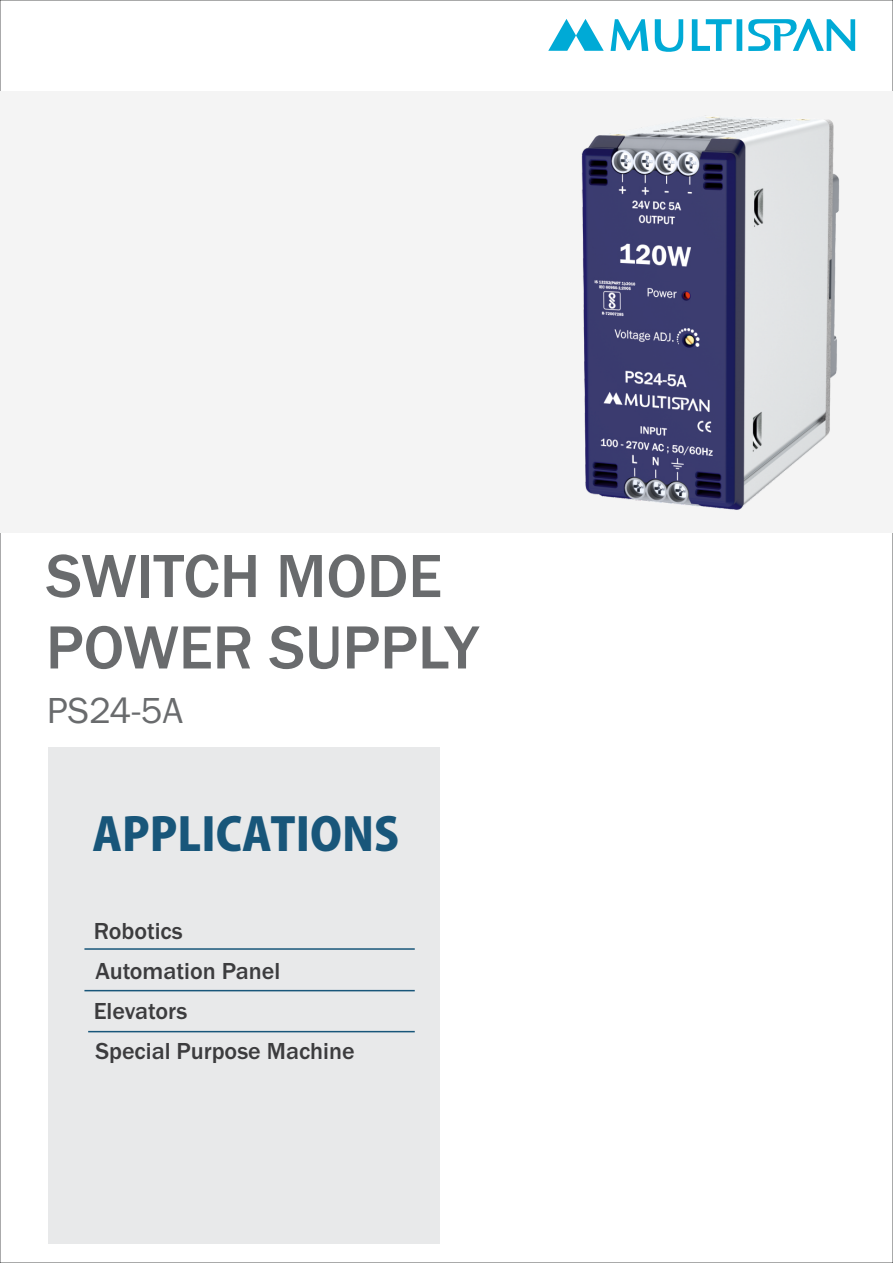
<style>
.page{position:relative;width:893px;height:1263px;background:#fff}
.page>*{position:absolute;margin:0;border:0;box-sizing:border-box;transform-origin:0 0}
.t1{font:500 63px/71.4px "Franklin Gothic";color:#696b6d}
.t2{font:800 45px "Koz Go Pro";color:#18567a}
.t3{font:37.5px "Franklin Gothic";color:#696b6d}
.t4{font:500 24px/40.3px "Franklin Gothic";color:#3c3c3e}
</style>
<div class="page">
<svg style="left:548px;top:19px;width:307px;height:33px"></svg>
<div style="left:0;top:92px;width:893px;height:441px;background:#f4f4f4"></div>
<div style="left:48px;top:748px;width:392px;height:496px;background:#e8e9ea"></div>
<svg style="left:84px;top:948px;width:331px;height:2px"></svg>
<svg style="left:84px;top:989px;width:331px;height:3px"></svg>
<svg style="left:88px;top:1030px;width:327px;height:3px"></svg>
<img style="left:581px;top:117px;width:258px;height:393px">
<h1 class="t1" style="left:46px;top:545px;width:434px">SWITCH MODE<br>POWER SUPPLY</h1>
<h3 class="t3" style="left:47px;top:696px;width:138px">PS24-5A</h3>
<h2 class="t2" style="left:93px;top:811px;width:308px">APPLICATIONS</h2>
<p class="t4" style="left:94px;top:912px;width:263px">Robotics<br>Automation Panel<br>Elevators<br>Special Purpose Machine</p>
</div>
